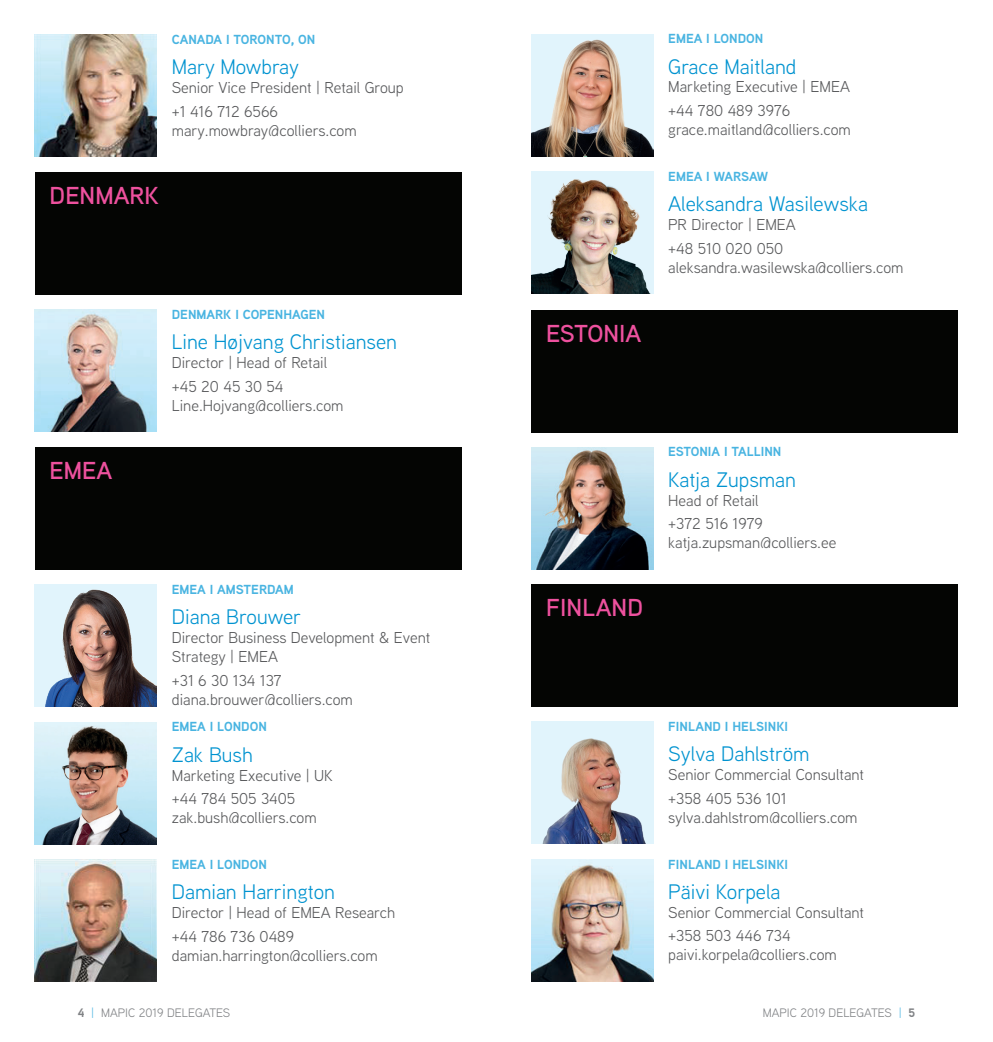
<style>
.page{position:relative;width:993px;height:1042px;background:#fff}
.page>*{position:absolute;margin:0;border:0;box-sizing:border-box;transform-origin:0 0}
.Paragraph_Style_1{font:600 24.5px "Aaux Next";color:#ee519e}
.First_Name{font:21px "Aaux Next";color:#0093d0}
.Email{font:15.75px "Aaux Next";color:#57585a}
.Job_Title{font:15.75px/18.9px "Aaux Next";color:#57585a}
.city{font:700 13.12px "Aaux Next";color:#49b4e1}
.t1{font:12.25px "Aaux Next";color:#808285}
.s1{font-weight:700}
.s2{color:#49b4e1}
</style>
<div class="page">
<img style="left:35px;top:35px;width:122px;height:122px">
<img style="left:35px;top:310px;width:122px;height:122px">
<div style="left:35px;top:172px;width:426px;height:123px;background:#040503"></div>
<div style="left:35px;top:447px;width:426px;height:123px;background:#040503"></div>
<div style="left:531px;top:310px;width:426px;height:122px;background:#040503"></div>
<div style="left:531px;top:584px;width:426px;height:123px;background:#040503"></div>
<img style="left:35px;top:585px;width:122px;height:122px">
<img style="left:35px;top:722px;width:122px;height:122px">
<img style="left:35px;top:860px;width:122px;height:122px">
<img style="left:531px;top:34px;width:122px;height:122px">
<img style="left:531px;top:172px;width:122px;height:122px">
<img style="left:531px;top:447px;width:122px;height:122px">
<img style="left:531px;top:722px;width:122px;height:122px">
<img style="left:531px;top:859px;width:122px;height:122px">
<p class="city" style="left:172px;top:30px;width:145px">CANADA I TORONTO, ON</p>
<p class="First_Name" style="left:172px;top:53px;width:129px">Mary Mowbray</p>
<p class="Job_Title" style="left:172px;top:77px;width:233px">Senior Vice President | Retail Group</p>
<p class="Email" style="left:172px;top:101px;width:108px">+1 416 712 6566</p>
<p class="Email" style="left:172px;top:120px;width:186px">mary.mowbray@colliers.com</p>
<p class="Paragraph_Style_1" style="left:50px;top:179px;width:111px">DENMARK</p>
<p class="Paragraph_Style_1" style="left:50px;top:454px;width:64px">EMEA</p>
<p class="city" style="left:172px;top:305px;width:155px">DENMARK I COPENHAGEN</p>
<p class="First_Name" style="left:172px;top:328px;width:227px">Line Højvang Christiansen</p>
<p class="Job_Title" style="left:172px;top:352px;width:157px">Director | Head of Retail</p>
<p class="Email" style="left:172px;top:376px;width:113px">+45 20 45 30 54</p>
<p class="Email" style="left:172px;top:395px;width:173px">Line.Hojvang@colliers.com</p>
<p class="city" style="left:172px;top:580px;width:123px">EMEA I AMSTERDAM</p>
<p class="First_Name" style="left:172px;top:603px;width:131px">Diana Brouwer</p>
<p class="Job_Title" style="left:172px;top:627px;width:260px">Director Business Development &amp; Event<br>Strategy | EMEA</p>
<p class="Email" style="left:172px;top:670px;width:111px">+31 6 30 134 137</p>
<p class="Email" style="left:172px;top:688px;width:182px">diana.brouwer@colliers.com</p>
<p class="city" style="left:172px;top:717px;width:96px">EMEA I LONDON</p>
<p class="First_Name" style="left:172px;top:740px;width:83px">Zak Bush</p>
<p class="Job_Title" style="left:172px;top:765px;width:163px">Marketing Executive | UK</p>
<p class="Email" style="left:172px;top:788px;width:125px">+44 784 505 3405</p>
<p class="Email" style="left:172px;top:807px;width:146px">zak.bush@colliers.com</p>
<p class="city" style="left:172px;top:855px;width:96px">EMEA I LONDON</p>
<p class="First_Name" style="left:172px;top:877px;width:165px">Damian Harrington</p>
<p class="Job_Title" style="left:172px;top:902px;width:225px">Director | Head of EMEA Research</p>
<p class="Email" style="left:172px;top:926px;width:124px">+44 786 736 0489</p>
<p class="Email" style="left:172px;top:945px;width:207px">damian.harrington@colliers.com</p>
<p class="Paragraph_Style_1" style="left:546px;top:316px;width:97px">ESTONIA</p>
<p class="city" style="left:668px;top:30px;width:96px">EMEA I LONDON</p>
<p class="First_Name" style="left:668px;top:52px;width:130px">Grace Maitland</p>
<p class="Job_Title" style="left:668px;top:77px;width:183px">Marketing Executive | EMEA</p>
<p class="Email" style="left:668px;top:100px;width:123px">+44 780 489 3976</p>
<p class="Email" style="left:668px;top:119px;width:184px">grace.maitland@colliers.com</p>
<p class="city" style="left:668px;top:167px;width:101px">EMEA I WARSAW</p>
<p class="First_Name" style="left:668px;top:190px;width:201px">Aleksandra Wasilewska</p>
<p class="Job_Title" style="left:668px;top:214px;width:129px">PR Director | EMEA</p>
<p class="Email" style="left:668px;top:238px;width:116px">+48 510 020 050</p>
<p class="Email" style="left:668px;top:257px;width:237px">aleksandra.wasilewska@colliers.com</p>
<p class="Paragraph_Style_1" style="left:546px;top:591px;width:98px">FINLAND</p>
<p class="city" style="left:668px;top:442px;width:115px">ESTONIA I TALLINN</p>
<p class="First_Name" style="left:668px;top:465px;width:129px">Katja Zupsman</p>
<p class="Job_Title" style="left:668px;top:490px;width:92px">Head of Retail</p>
<p class="Email" style="left:668px;top:513px;width:96px">+372 516 1979</p>
<p class="Email" style="left:668px;top:532px;width:169px">katja.zupsman@colliers.ee</p>
<p class="city" style="left:668px;top:717px;width:121px">FINLAND I HELSINKI</p>
<p class="First_Name" style="left:668px;top:740px;width:143px">Sylva Dahlström</p>
<p class="Job_Title" style="left:668px;top:764px;width:197px">Senior Commercial Consultant</p>
<p class="Email" style="left:668px;top:788px;width:120px">+358 405 536 101</p>
<p class="Email" style="left:668px;top:807px;width:190px">sylva.dahlstrom@colliers.com</p>
<p class="city" style="left:668px;top:854px;width:121px">FINLAND I HELSINKI</p>
<p class="First_Name" style="left:668px;top:877px;width:114px">Päivi Korpela</p>
<p class="Job_Title" style="left:668px;top:902px;width:197px">Senior Commercial Consultant</p>
<p class="Email" style="left:668px;top:925px;width:124px">+358 503 446 734</p>
<p class="Email" style="left:668px;top:944px;width:170px">paivi.korpela@colliers.com</p>
<p class="t1" style="left:78px;top:1004px;width:154px"><span class="s1">4</span> <span class="s2">|</span> MAPIC 2019 DELEGATES</p>
<p class="t1" style="left:762px;top:1004px;width:154px">MAPIC 2019 DELEGATES <span class="s2">|</span> <span class="s1">5</span></p>
</div>
